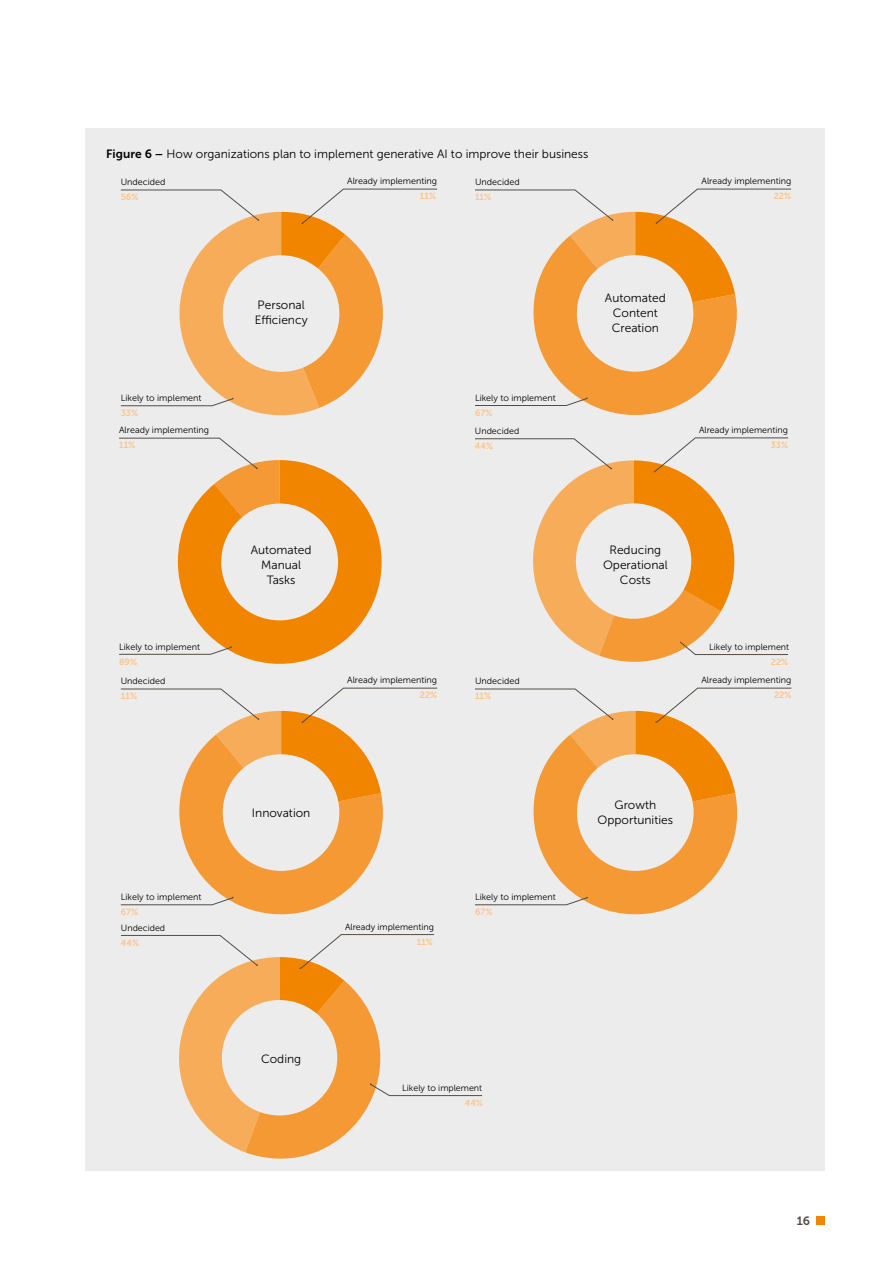
<style>
.page{position:relative;width:893px;height:1263px;background:#fff}
.page>*{position:absolute;margin:0;border:0;box-sizing:border-box;transform-origin:0 0}
.t1{font:12px/15px "Museo Sans 300";color:#000;text-align:center}
.t2{font:12px "Museo Sans 700";color:#544d46}
.t3{font:9px "Museo Sans 300";color:#000}
.t4{font:9px "Museo Sans 700";color:#fbc58b}
.t5{font:8.85px "Museo Sans 300";color:#000}
.t6{font:8.85px "Museo Sans 700";color:#fbc58b}
.s1{font-family:"Museo Sans 700"}
</style>
<div class="page">
<div style="left:85px;top:128px;width:740px;height:1042px;background:#ececec"></div>
<svg style="left:120px;top:189px;width:318px;height:227px"></svg>
<div style="left:223px;top:255px;width:116px;height:117px;background:#ececec;border-radius:50%"></div>
<svg style="left:120px;top:688px;width:318px;height:227px"></svg>
<div style="left:223px;top:754px;width:116px;height:117px;background:#ececec;border-radius:50%"></div>
<svg style="left:121px;top:934px;width:361px;height:225px"></svg>
<div style="left:222px;top:1000px;width:115px;height:115px;background:#ececec;border-radius:50%"></div>
<svg style="left:119px;top:438px;width:263px;height:226px"></svg>
<div style="left:221px;top:503px;width:117px;height:117px;background:#ececec;border-radius:50%"></div>
<svg style="left:475px;top:189px;width:316px;height:226px"></svg>
<div style="left:577px;top:255px;width:116px;height:117px;background:#ececec;border-radius:50%"></div>
<svg style="left:475px;top:688px;width:317px;height:227px"></svg>
<div style="left:577px;top:754px;width:117px;height:117px;background:#ececec;border-radius:50%"></div>
<svg style="left:475px;top:437px;width:313px;height:225px"></svg>
<div style="left:576px;top:503px;width:115px;height:116px;background:#ececec;border-radius:50%"></div>
<div style="left:816px;top:1216px;width:9px;height:9px;background:#f18500"></div>
<h1 class="t1" style="left:106px;top:146px;width:484px"><span class="s1">Figure 6 –</span> How organizations plan to implement generative AI to improve their business</h1>
<p class="t3" style="left:347px;top:176px;width:91px">Already implementing</p>
<p class="t4" style="left:420px;top:191px;width:18px">11%</p>
<p class="t3" style="left:475px;top:177px;width:46px">Undecided</p>
<p class="t4" style="left:475px;top:192px;width:18px">11%</p>
<p class="t3" style="left:121px;top:177px;width:46px">Undecided</p>
<p class="t4" style="left:121px;top:192px;width:19px">56%</p>
<p class="t3" style="left:701px;top:176px;width:91px">Already implementing</p>
<p class="t4" style="left:774px;top:191px;width:19px">22%</p>
<p class="t3" style="left:121px;top:393px;width:82px">Likely to implement</p>
<p class="t4" style="left:121px;top:408px;width:19px">33%</p>
<p class="t3" style="left:119px;top:425px;width:92px">Already implementing</p>
<p class="t4" style="left:119px;top:440px;width:18px">11%</p>
<h1 class="t1" style="left:255px;top:298px;width:54px;text-align:left">Personal<br>Efficiency</h1>
<p class="t3" style="left:475px;top:393px;width:82px">Likely to implement</p>
<p class="t4" style="left:475px;top:408px;width:19px">67%</p>
<p class="t5" style="left:475px;top:426px;width:46px">Undecided</p>
<p class="t6" style="left:475px;top:441px;width:20px">44%</p>
<h1 class="t1" style="left:605px;top:290px;width:62px">Automated<br>Content<br>Creation</h1>
<p class="t5" style="left:699px;top:425px;width:90px">Already implementing</p>
<p class="t6" style="left:771px;top:440px;width:19px">33%</p>
<p class="t3" style="left:119px;top:642px;width:82px">Likely to implement</p>
<p class="t4" style="left:119px;top:656px;width:20px">89%</p>
<p class="t3" style="left:121px;top:676px;width:46px">Undecided</p>
<p class="t4" style="left:121px;top:691px;width:18px">11%</p>
<h1 class="t1" style="left:251px;top:542px;width:62px">Automated<br>Manual<br>Tasks</h1>
<h1 class="t1" style="left:603px;top:542px;width:66px">Reducing<br>Operational<br>Costs</h1>
<p class="t3" style="left:347px;top:675px;width:91px">Already implementing</p>
<p class="t4" style="left:420px;top:690px;width:19px">22%</p>
<p class="t3" style="left:475px;top:676px;width:46px">Undecided</p>
<p class="t4" style="left:475px;top:691px;width:18px">11%</p>
<p class="t5" style="left:709px;top:642px;width:81px">Likely to implement</p>
<p class="t6" style="left:771px;top:657px;width:19px">22%</p>
<p class="t3" style="left:701px;top:675px;width:91px">Already implementing</p>
<p class="t4" style="left:774px;top:690px;width:19px">22%</p>
<p class="t3" style="left:121px;top:892px;width:82px">Likely to implement</p>
<p class="t4" style="left:121px;top:907px;width:19px">67%</p>
<p class="t5" style="left:121px;top:923px;width:46px">Undecided</p>
<p class="t6" style="left:121px;top:938px;width:20px">44%</p>
<h1 class="t1" style="left:252px;top:805px;width:60px">Innovation</h1>
<p class="t5" style="left:345px;top:922px;width:90px">Already implementing</p>
<p class="t6" style="left:417px;top:937px;width:18px">11%</p>
<p class="t3" style="left:475px;top:892px;width:82px">Likely to implement</p>
<p class="t4" style="left:475px;top:907px;width:19px">67%</p>
<h1 class="t1" style="left:598px;top:798px;width:77px">Growth<br>Opportunities</h1>
<h1 class="t1" style="left:261px;top:1052px;width:42px">Coding</h1>
<p class="t5" style="left:402px;top:1083px;width:81px">Likely to implement</p>
<p class="t6" style="left:465px;top:1098px;width:20px">44%</p>
<h1 class="t2" style="left:797px;top:1214px;width:15px">16</h1>
</div>
